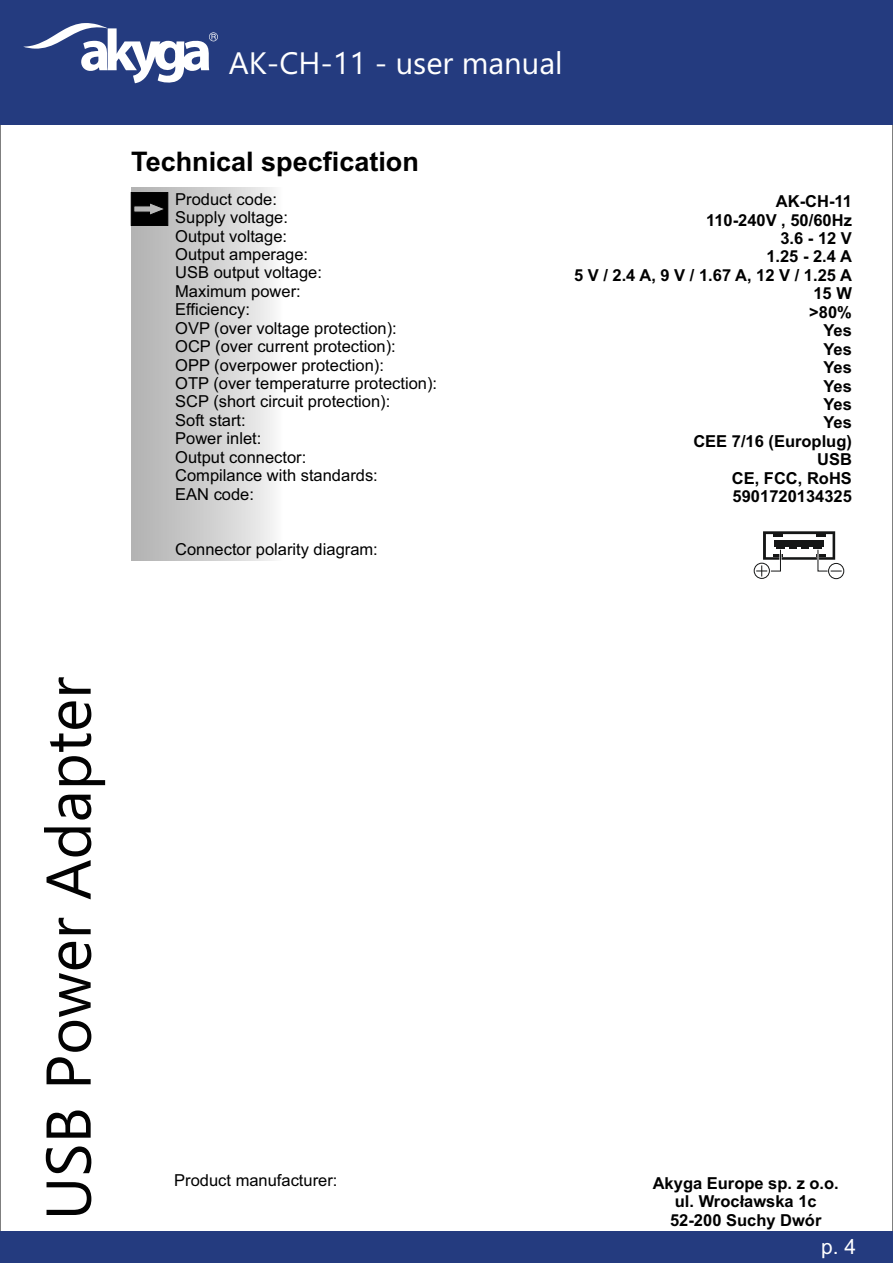
<style>
.page{position:relative;width:893px;height:1263px;background:#fff}
.page>*{position:absolute;margin:0;border:0;box-sizing:border-box;transform-origin:0 0}
.t1{font:63px "Ebrima";color:#020202}
.t2{font:31.05px "Ebrima";color:#fff}
.t3{font:700 27px "Arial";color:#000}
.t4{font:21px "Arial";color:#fff}
.t5{font:16.5px/18.5px "Arial";color:#000}
.t6{font:700 16.5px/18.5px "Arial";color:#000;text-align:center}
</style>
<div class="page">
<div style="left:0;top:0;width:893px;height:124px;background:#243b7f"></div>
<svg style="left:23px;top:23px;width:195px;height:60px"></svg>
<div style="left:0;top:1231px;width:893px;height:31px;background:#243b7f"></div>
<div style="left:131px;top:187px;width:152px;height:374px;background:linear-gradient(to right,#aeaeae,#f3f3f3)"></div>
<svg style="left:130px;top:192px;width:39px;height:34px"></svg>
<svg style="left:754px;top:563px;width:16px;height:16px"></svg>
<svg style="left:828px;top:563px;width:16px;height:16px"></svg>
<svg style="left:756px;top:531px;width:86px;height:45px"></svg>
<h2 class="t2" style="left:229px;top:51px;width:335px">AK-CH-11 - user manual</h2>
<h3 class="t3" style="left:131px;top:151px;width:289px">Technical specfication</h3>
<p class="t5" style="left:175px;top:191px;width:263px">Product code:<br>Supply voltage:<br>Output voltage:<br>Output amperage:<br>USB output voltage:<br>Maximum power:<br>Efficiency:<br>OVP (over voltage protection) :<br>OCP (over current protection) :<br>OPP (overpower protection) :<br>OTP (over temperaturre protection) :<br>SCP (short circuit protection) :<br>Soft start:<br>Power inlet:<br>Output connector:<br>Compilance with standards:<br>EAN code :</p>
<p class="t5" style="left:175px;top:541px;width:204px">Connector polarity diagram:</p>
<p class="t6" style="left:574px;top:194px;width:279px;text-align:right">AK-CH-11<br>110-240V , 50/60Hz<br>3.6 - 12 V<br>1.25 - 2.4 A<br>5 V / 2.4 A, 9 V / 1.67 A, 12 V / 1.25 A<br>15 W<br>&gt;80%<br>Yes<br>Yes<br>Yes<br>Yes<br>Yes<br>Yes<br>CEE 7/16 (Europlug)<br>USB<br>CE, FCC, RoHS<br>5901720134325</p>
<h1 class="t1" style="left:45px;top:1220px;width:545px;rotate:-90deg">USB Power Adapter</h1>
<p class="t5" style="left:174px;top:1172px;width:165px">Product manufacturer:</p>
<p class="t6" style="left:653px;top:1175px;width:188px">Akyga Europe sp. z o.o. ul. Wrocławska 1c</p>
<p class="t6" style="left:670px;top:1212px;width:153px">52-200 Suchy Dwór</p>
<p class="t4" style="left:821px;top:1239px;width:36px">p. 4</p>
</div>
